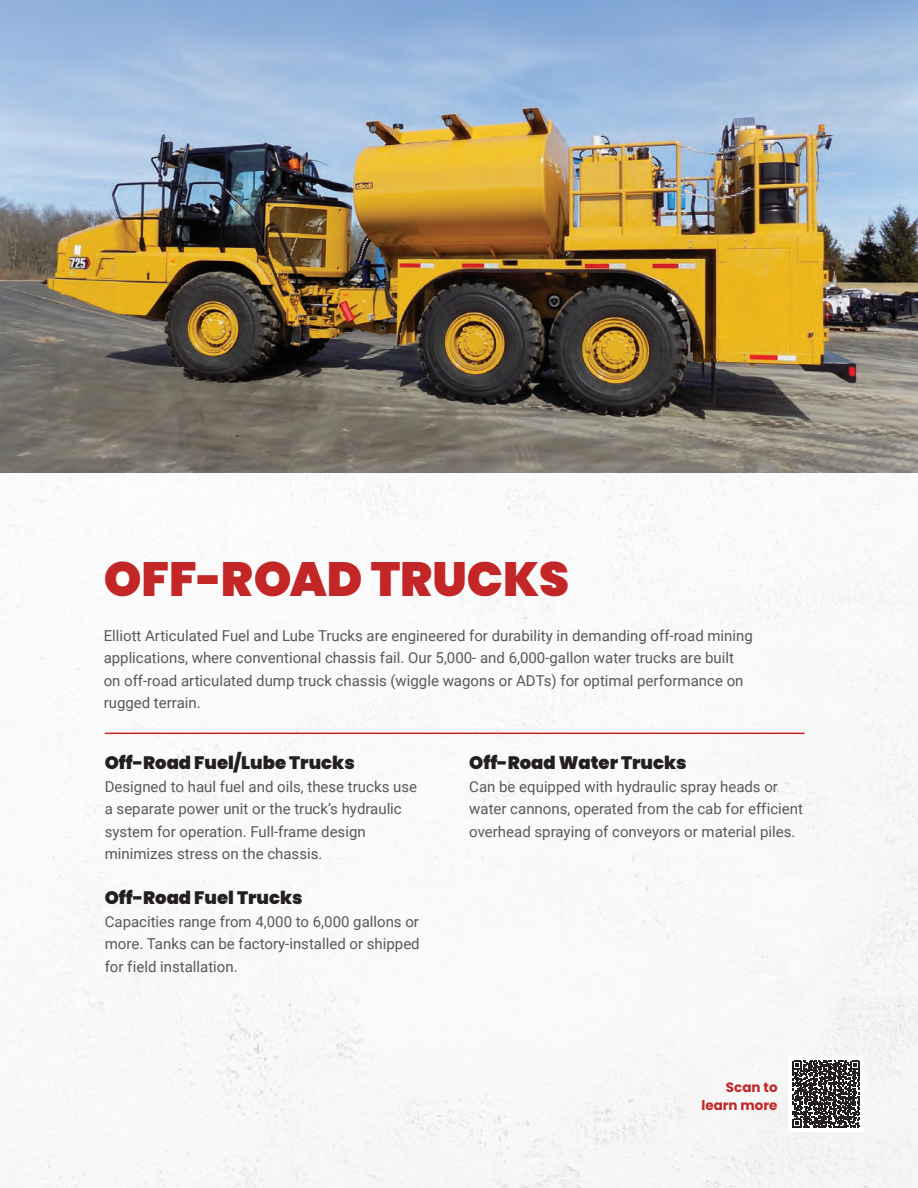
<style>
.page{position:relative;width:918px;height:1188px;background:#fff}
.page>*{position:absolute;margin:0;border:0;box-sizing:border-box;transform-origin:0 0}
.t1{font:900 48px "Poppins";color:#c22626}
.t2{font:900 18px "Poppins";color:#231f20}
.t3{font:15px/22.5px "Roboto";color:#57585a}
.t4{font:700 13.5px/18px "Poppins";color:#c22626;text-align:right}
</style>
<div class="page">
<img style="left:0;top:473px;width:918px;height:715px">
<div style="left:788px;top:1056px;width:76px;height:76px;background:#fff"></div>
<svg style="left:793px;top:1061px;width:67px;height:66px"></svg>
<hr style="left:105px;top:733px;width:699px;height:1px;background:#c22626">
<img style="left:0;top:0;width:918px;height:473px">
<h1 class="t1" style="left:104px;top:551px;width:467px">OFF-ROAD TRUCKS</h1>
<p class="t3" style="left:104px;top:624px;width:651px">Elliott Articulated Fuel and Lube Trucks are engineered for durability in demanding off-road mining applications, where conventional chassis fail. Our 5,000- and 6,000-gallon water trucks are built on off-road articulated dump truck chassis (wiggle wagons or ADTs) for optimal performance on rugged terrain.</p>
<p class="t2" style="left:105px;top:753px;width:252px">Off-Road Fuel/Lube Trucks</p>
<p class="t3" style="left:105px;top:775px;width:314px">Designed to haul fuel and oils, these trucks use a separate power unit or the truck’s hydraulic system for operation. Full-frame design minimizes stress on the chassis.</p>
<p class="t2" style="left:105px;top:888px;width:199px">Off-Road Fuel Trucks</p>
<p class="t3" style="left:105px;top:910px;width:316px;text-align:justify">Capacities range from 4,000 to 6,000 gallons or more. Tanks can be factory-installed or shipped for field installation.</p>
<p class="t2" style="left:469px;top:753px;width:219px">Off-Road Water Trucks</p>
<p class="t3" style="left:469px;top:775px;width:335px">Can be equipped with hydraulic spray heads or water cannons, operated from the cab for efficient overhead spraying of conveyors or material piles.</p>
<p class="t4" style="left:701px;top:1078px;width:78px">Scan to learn more</p>
</div>
